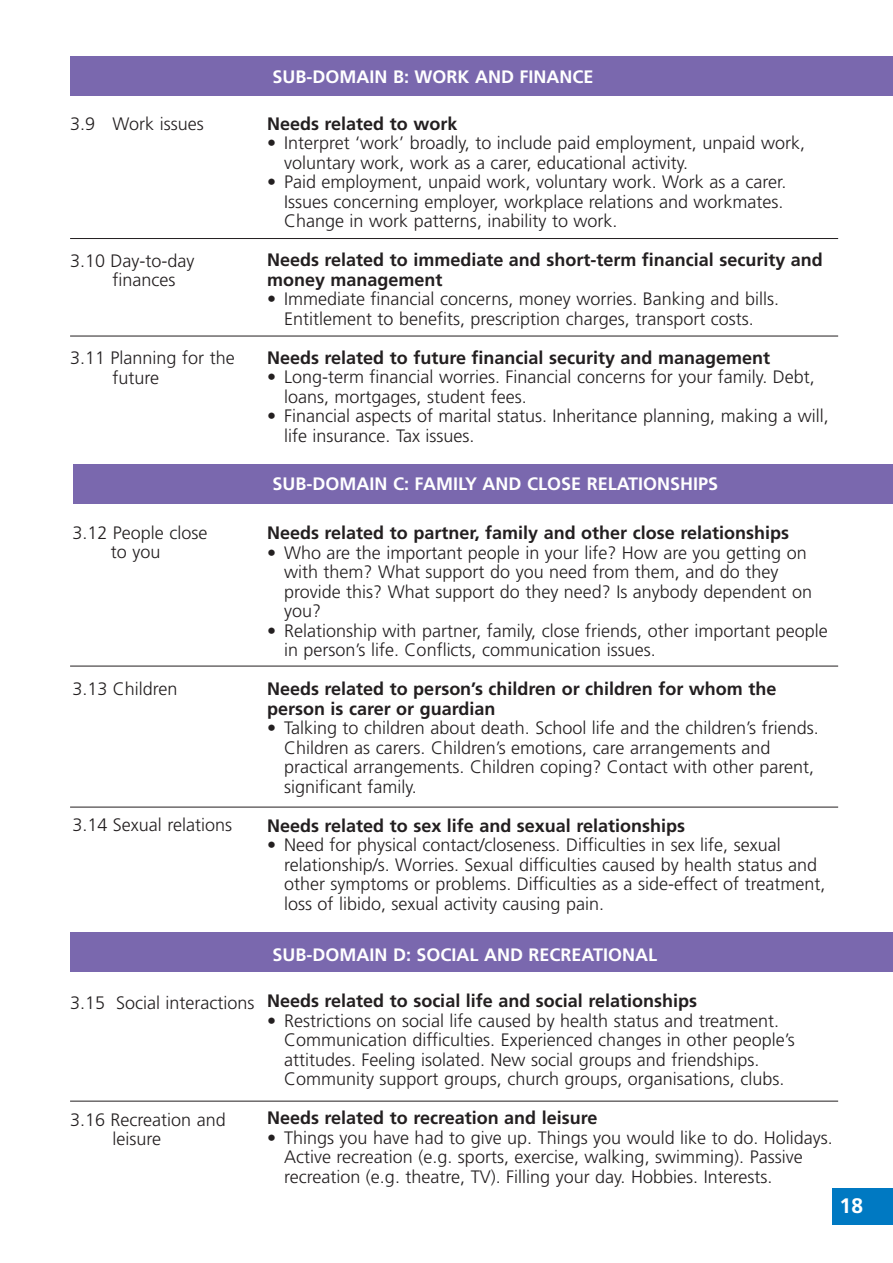
<style>
.page{position:relative;width:893px;height:1263px;background:#fff}
.page>*{position:absolute;margin:0;border:0;box-sizing:border-box;transform-origin:0 0}
.t1{font:700 21px "Frutiger";color:#fff}
.t2{font:300 18px/19.5px "Frutiger";color:#231f20}
.t3{font:700 18px/19.5px "Frutiger";color:#231f20}
.t4{font:700 18px "Frutiger";color:#fff}
</style>
<div class="page">
<div style="left:70px;top:57px;width:822px;height:39px;background:#7a68ae"></div>
<div style="left:73px;top:465px;width:819px;height:39px;background:#7a68ae"></div>
<div style="left:70px;top:933px;width:822px;height:39px;background:#7a68ae"></div>
<hr style="left:70px;top:336px;width:768px;height:1px;background:#231f20">
<hr style="left:70px;top:1101px;width:768px;height:1px;background:#231f20">
<hr style="left:70px;top:238px;width:768px;height:1px;background:#231f20">
<hr style="left:70px;top:666px;width:768px;height:1px;background:#231f20">
<hr style="left:70px;top:807px;width:768px;height:1px;background:#231f20">
<div style="left:832px;top:1189px;width:60px;height:36px;background:#0079c2"></div>
<p class="t2" style="left:70px;top:114px;width:135px">3.9 Work issues</p>
<p class="t2" style="left:113px;top:251px;width:84px;text-indent:-43px">3.10 Day-to-day finances</p>
<p class="t2" style="left:113px;top:348px;width:124px;text-indent:-43px">3.11 Planning for the future</p>
<p class="t2" style="left:72px;top:523px;width:137px;text-align:center">3.12 People close to you</p>
<p class="t2" style="left:72px;top:679px;width:107px">3.13 Children</p>
<p class="t2" style="left:72px;top:815px;width:161px">3.14 Sexual relations</p>
<p class="t2" style="left:70px;top:993px;width:186px">3.15 Social interactions</p>
<p class="t2" style="left:113px;top:1110px;width:115px;text-indent:-43px">3.16 Recreation and leisure</p>
<p class="t4" style="left:273px;top:66px;width:323px">SUB-DOMAIN B: WORK AND FINANCE</p>
<p class="t3" style="left:267px;top:113px;width:192px">Needs related to work</p>
<p class="t2" style="left:284px;top:133px;width:522px;text-indent:-17px">• Interpret ‘work’ broadly, to include paid employment, unpaid work, voluntary work, work as a carer, educational activity.</p>
<p class="t2" style="left:284px;top:172px;width:504px;text-indent:-17px">• Paid employment, unpaid work, voluntary work. Work as a carer.<br>Issues concerning employer, workplace relations and workmates.<br>Change in work patterns, inability to work.</p>
<p class="t3" style="left:267px;top:250px;width:557px">Needs related to immediate and short-term financial security and money management</p>
<p class="t2" style="left:267px;top:289px;width:513px;text-align:center">• Immediate financial concerns, money worries. Banking and bills.<br>Entitlement to benefits, prescription charges, transport costs.</p>
<p class="t3" style="left:267px;top:347px;width:505px">Needs related to future financial security and management</p>
<p class="t2" style="left:284px;top:367px;width:532px;text-indent:-17px">• Long-term financial worries. Financial concerns for your family. Debt, loans, mortgages, student fees.</p>
<p class="t2" style="left:284px;top:406px;width:546px;text-indent:-17px">• Financial aspects of marital status. Inheritance planning, making a will, life insurance. Tax issues.</p>
<p class="t4" style="left:273px;top:473px;width:447px">SUB-DOMAIN C: FAMILY AND CLOSE RELATIONSHIPS</p>
<p class="t3" style="left:267px;top:523px;width:523px">Needs related to partner, family and other close relationships</p>
<p class="t2" style="left:284px;top:543px;width:529px;text-indent:-17px">• Who are the important people in your life? How are you getting on with them? What support do you need from them, and do they provide this? What support do they need? Is anybody dependent on you?</p>
<p class="t2" style="left:284px;top:621px;width:545px;text-indent:-17px">• Relationship with partner, family, close friends, other important people in person’s life. Conflicts, communication issues.</p>
<p class="t3" style="left:267px;top:679px;width:511px">Needs related to person’s children or children for whom the person is carer or guardian</p>
<p class="t2" style="left:284px;top:718px;width:536px;text-indent:-17px">• Talking to children about death. School life and the children’s friends.<br>Children as carers. Children’s emotions, care arrangements and practical arrangements. Children coping? Contact with other parent, significant family.</p>
<p class="t3" style="left:267px;top:815px;width:420px">Needs related to sex life and sexual relationships</p>
<p class="t2" style="left:284px;top:835px;width:543px;text-indent:-17px">• Need for physical contact/closeness. Difficulties in sex life, sexual relationship/s. Worries. Sexual difficulties caused by health status and other symptoms or problems. Difficulties as a side-effect of treatment, loss of libido, sexual activity causing pain.</p>
<p class="t4" style="left:273px;top:944px;width:386px">SUB-DOMAIN D: SOCIAL AND RECREATIONAL</p>
<p class="t3" style="left:267px;top:991px;width:432px">Needs related to social life and social relationships</p>
<p class="t2" style="left:284px;top:1011px;width:512px;text-indent:-17px">• Restrictions on social life caused by health status and treatment.<br>Communication difficulties. Experienced changes in other people’s attitudes. Feeling isolated. New social groups and friendships.<br>Community support groups, church groups, organisations, clubs.</p>
<p class="t3" style="left:267px;top:1108px;width:332px">Needs related to recreation and leisure</p>
<p class="t2" style="left:284px;top:1128px;width:550px;text-indent:-17px">• Things you have had to give up. Things you would like to do. Holidays.<br>Active recreation (e.g. sports, exercise, walking, swimming). Passive recreation (e.g. theatre, TV). Filling your day. Hobbies. Interests.</p>
<p class="t1" style="left:840px;top:1193px;width:25px">18</p>
</div>
